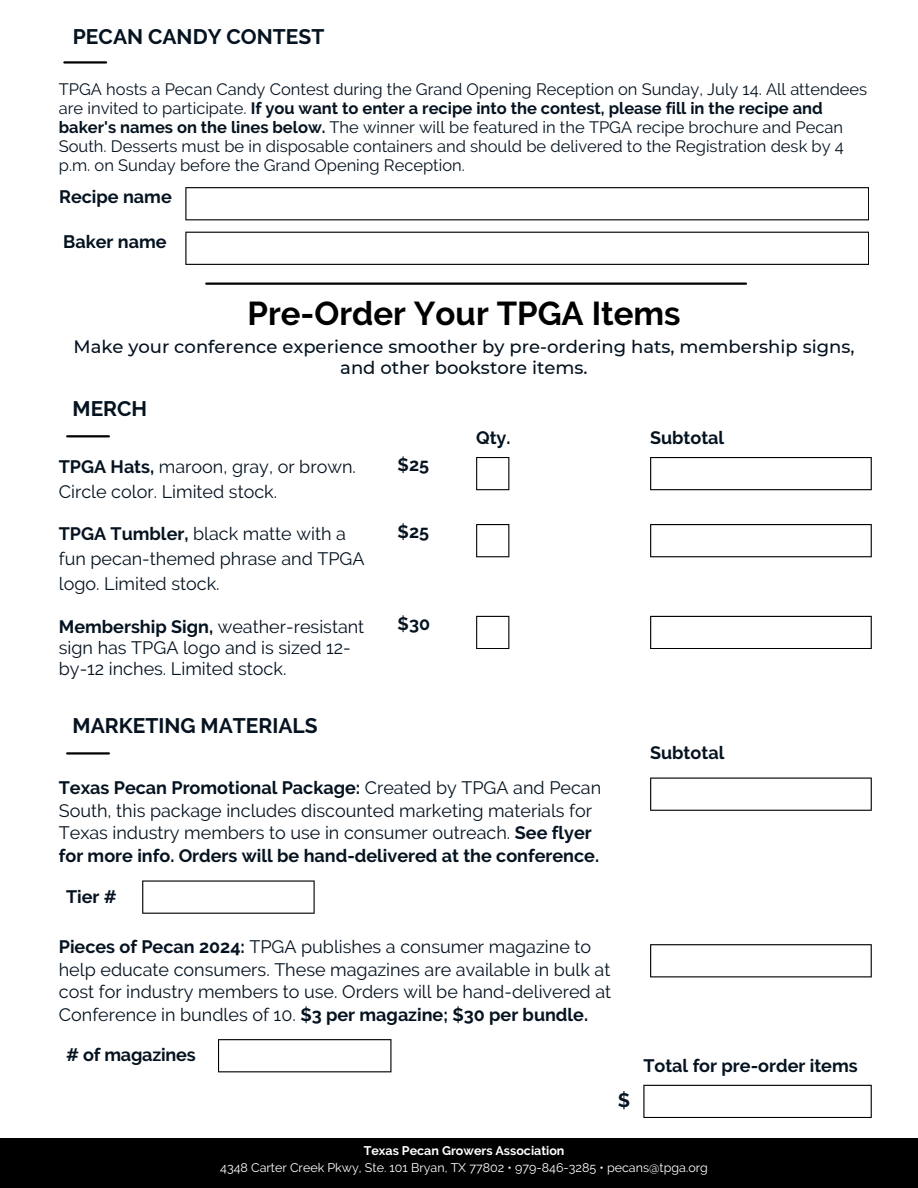
<style>
.page{position:relative;width:918px;height:1188px;background:#fff}
.page>*{position:absolute;margin:0;border:0;box-sizing:border-box;transform-origin:0 0}
.t1{font:700 33px "Raleway";color:#000}
.t2{font:700 21px "Raleway";color:#051320}
.t3{font:700 19.5px "Raleway";color:#051320}
.t4{font:18px/22.5px "Raleway";color:#051320}
.t5{font:500 18px/21.3px "Montserrat";color:#051320;text-align:center}
.t6{font:700 18px "Raleway";color:#051320}
.t7{font:16.5px/19.2px "Raleway";color:#051320}
.t8{font:12.45px "Raleway";color:#fff}
.t9{font:700 12.45px "Raleway";color:#fff}
.s1{font-weight:700}
</style>
<div class="page">
<hr style="left:67px;top:435px;width:42px;height:2px;background:#000">
<svg style="left:476px;top:457px;width:33px;height:33px"></svg>
<svg style="left:650px;top:457px;width:222px;height:33px"></svg>
<svg style="left:476px;top:524px;width:33px;height:33px"></svg>
<svg style="left:650px;top:524px;width:222px;height:33px"></svg>
<svg style="left:476px;top:616px;width:33px;height:33px"></svg>
<svg style="left:650px;top:616px;width:222px;height:33px"></svg>
<hr style="left:67px;top:752px;width:42px;height:3px;background:#000">
<svg style="left:643px;top:1085px;width:229px;height:33px"></svg>
<svg style="left:142px;top:880px;width:173px;height:34px"></svg>
<svg style="left:650px;top:944px;width:222px;height:33px"></svg>
<svg style="left:218px;top:1039px;width:173px;height:33px"></svg>
<svg style="left:650px;top:778px;width:222px;height:33px"></svg>
<hr style="left:64px;top:61px;width:42px;height:3px;background:#000">
<svg style="left:185px;top:187px;width:684px;height:33px"></svg>
<svg style="left:185px;top:232px;width:684px;height:33px"></svg>
<hr style="left:206px;top:283px;width:540px;height:2px;background:#000">
<div style="left:0;top:1138px;width:918px;height:50px;background:#000"></div>
<h3 class="t2" style="left:73px;top:24px;width:253px">PECAN CANDY CONTEST</h3>
<h4 class="t7" style="left:59px;top:79px;width:810px">TPGA hosts a Pecan Candy Contest during the Grand Opening Reception on Sunday, July 14. All attendees are invited to participate. <span class="s1">If you want to enter a recipe into the contest, please fill in the recipe and baker's names on the lines below.</span> The winner will be featured in the TPGA recipe brochure and Pecan South. Desserts must be in disposable containers and should be delivered to the Registration desk by 4 p.m. on Sunday before the Grand Opening Reception.</h4>
<h3 class="t6" style="left:59px;top:186px;width:114px">Recipe name</h3>
<p class="t6" style="left:63px;top:231px;width:105px">Baker name</p>
<h2 class="t1" style="left:248px;top:294px;width:435px">Pre-Order Your TPGA Items</h2>
<h4 class="t5" style="left:73px;top:336px;width:783px">Make your conference experience smoother by pre-ordering hats, membership signs, and other bookstore items.</h4>
<h1 class="t2" style="left:73px;top:396px;width:76px">MERCH</h1>
<h3 class="t4" style="left:59px;top:456px;width:299px"><span class="s1">TPGA Hats,</span> maroon, gray, or brown.</h3>
<h3 class="t6" style="left:398px;top:454px;width:33px">$25</h3>
<h3 class="t4" style="left:59px;top:480px;width:220px">Circle color. Limited stock.</h3>
<h4 class="t4" style="left:59px;top:523px;width:289px"><span class="s1">TPGA Tumbler,</span> black matte with a</h4>
<h3 class="t6" style="left:398px;top:522px;width:33px">$25</h3>
<h4 class="t4" style="left:59px;top:546px;width:307px;line-height:24.8px">fun pecan-themed phrase and TPGA logo. Limited stock.</h4>
<h3 class="t4" style="left:59px;top:615px;width:307px"><span class="s1">Membership Sign,</span> weather-resistant</h3>
<h3 class="t6" style="left:398px;top:613px;width:34px">$30</h3>
<h3 class="t4" style="left:59px;top:637px;width:294px;line-height:21.3px">sign has TPGA logo and is sized 12- by-12 inches. Limited stock.</h3>
<h3 class="t2" style="left:73px;top:713px;width:247px">MARKETING MATERIALS</h3>
<h3 class="t6" style="left:476px;top:427px;width:36px">Qty.</h3>
<h2 class="t6" style="left:650px;top:427px;width:76px">Subtotal</h2>
<h4 class="t6" style="left:650px;top:742px;width:76px">Subtotal</h4>
<h4 class="t4" style="left:59px;top:777px;width:544px"><span class="s1">Texas Pecan Promotional Package:</span> Created by TPGA and Pecan South, this package includes discounted marketing materials for Texas industry members to use in consumer outreach. <span class="s1">See flyer for more info. Orders will be hand-delivered at the conference.</span></h4>
<h2 class="t6" style="left:66px;top:886px;width:52px">Tier #</h2>
<h4 class="t4" style="left:59px;top:936px;width:554px"><span class="s1">Pieces of Pecan 2024:</span> TPGA publishes a consumer magazine to help educate consumers. These magazines are available in bulk at cost for industry members to use. Orders will be hand-delivered at Conference in bundles of 10. <span class="s1">$3 per magazine; $30 per bundle.</span></h4>
<h3 class="t6" style="left:66px;top:1044px;width:131px"># of magazines</h3>
<h3 class="t3" style="left:618px;top:1089px;width:14px">$</h3>
<p class="t6" style="left:643px;top:1055px;width:216px">Total for pre-order items</p>
<h3 class="t9" style="left:364px;top:1144px;width:202px">Texas Pecan Growers Association</h3>
<p class="t8" style="left:220px;top:1160px;width:489px">4348 Carter Creek Pkwy, Ste. 101 Bryan, TX 77802 • 979-846-3285 • pecans@tpga.org</p>
</div>
